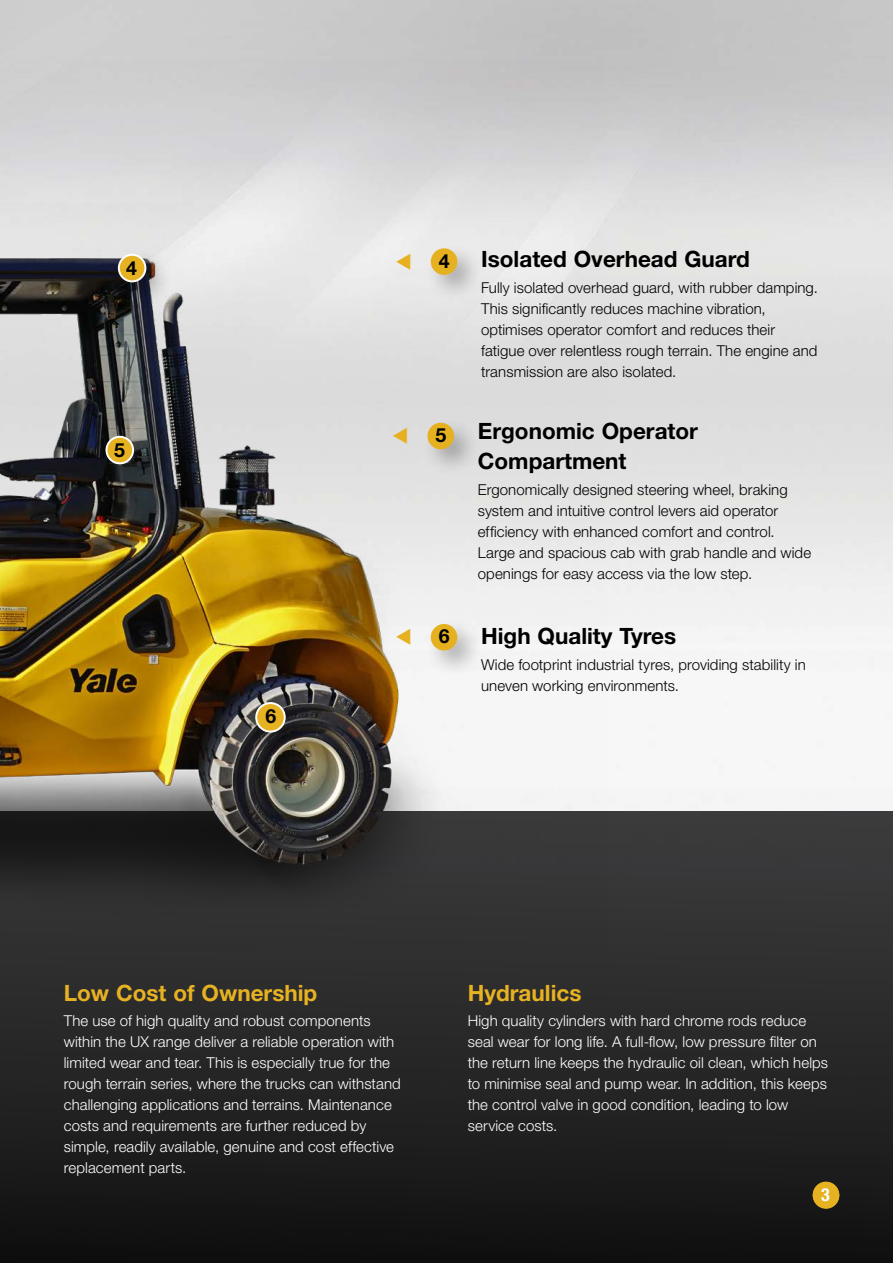
<style>
.page{position:relative;width:893px;height:1263px;background:#fff}
.page>*{position:absolute;margin:0;border:0;box-sizing:border-box;transform-origin:0 0}
.t1{font:700 22.5px/30px "Helvetica Neue LT Std";color:#000}
.t2{font:700 22.5px "Helvetica Neue LT Std";color:#e7b222}
.t3{font:700 19.5px "Helvetica Neue LT Std";color:#000}
.t4{font:700 condensed 18px "Helvetica Neue LT Std";color:#fff}
.t5{font:300 15px/21px "Helvetica Neue LT Std";letter-spacing:.005em;color:#fff}
.t6{font:300 15px/21px "Helvetica Neue LT Std";letter-spacing:.005em;color:#000}
</style>
<div class="page">
<div style="left:0;top:811px;width:893px;height:452px;background:linear-gradient(to bottom,#3f3e3f,#121112)"></div>
<svg style="left:813px;top:1182px;width:26px;height:27px"></svg>
<div style="left:813px;top:1181px;width:26px;height:27px;background:#e7b222;border-radius:50%"></div>
<img style="left:0;top:60px;width:606px;height:890px">
<div style="left:112px;top:248px;width:62px;height:62px;background:#000;opacity:.28"></div>
<div style="left:119px;top:255px;width:26px;height:26px;background:#e7b222;border-radius:50%"></div>
<div style="left:118px;top:254px;width:28px;height:28px;border:2px solid #fff;border-radius:50%"></div>
<div style="left:250px;top:696px;width:63px;height:64px;background:#000;opacity:.28"></div>
<div style="left:256px;top:703px;width:29px;height:29px;background:#e7b222;border-radius:50%"></div>
<div style="left:255px;top:702px;width:31px;height:31px;border:2px solid #fff;border-radius:50%"></div>
<div style="left:100px;top:430px;width:61px;height:62px;background:#000;opacity:.28"></div>
<div style="left:107px;top:437px;width:26px;height:26px;background:#e7b222;border-radius:50%"></div>
<div style="left:106px;top:436px;width:28px;height:28px;border:2px solid #fff;border-radius:50%"></div>
<svg style="left:397px;top:253px;width:14px;height:17px"></svg>
<svg style="left:393px;top:428px;width:14px;height:16px"></svg>
<svg style="left:397px;top:629px;width:14px;height:16px"></svg>
<h2 class="t3" style="left:126px;top:256px;width:12px">4</h2>
<h2 class="t3" style="left:114px;top:438px;width:12px">5</h2>
<h2 class="t3" style="left:265px;top:704px;width:12px">6</h2>
<h2 class="t3" style="left:439px;top:248px;width:12px">4</h2>
<h1 class="t1" style="left:481px;top:243px;width:270px">Isolated Overhead Guard</h1>
<h2 class="t3" style="left:436px;top:423px;width:12px">5</h2>
<h2 class="t3" style="left:439px;top:624px;width:12px">6</h2>
<p class="t6" style="left:481px;top:277px;width:338px">Fully isolated overhead guard, with rubber damping.<br>This significantly reduces machine vibration, optimises operator comfort and reduces their fatigue over relentless rough terrain. The engine and transmission are also isolated.</p>
<h1 class="t1" style="left:478px;top:415px;width:222px">Ergonomic Operator<br>Compartment</h1>
<p class="t6" style="left:478px;top:478px;width:335px">Ergonomically designed steering wheel, braking system and intuitive control levers aid operator efficiency with enhanced comfort and control.<br>Large and spacious cab with grab handle and wide openings for easy access via the low step.</p>
<h1 class="t1" style="left:481px;top:620px;width:197px">High Quality Tyres</h1>
<p class="t6" style="left:481px;top:654px;width:326px">Wide footprint industrial tyres, providing stability in uneven working environments.</p>
<h1 class="t2" style="left:64px;top:979px;width:255px">Low Cost of Ownership</h1>
<p class="t5" style="left:64px;top:1010px;width:338px">The use of high quality and robust components within the UX range deliver a reliable operation with limited wear and tear. This is especially true for the rough terrain series, where the trucks can withstand challenging applications and terrains. Maintenance costs and requirements are further reduced by simple, readily available, genuine and cost effective replacement parts.</p>
<h1 class="t2" style="left:468px;top:979px;width:115px">Hydraulics</h1>
<p class="t5" style="left:468px;top:1010px;width:362px">High quality cylinders with hard chrome rods reduce seal wear for long life. A full-flow, low pressure filter on the return line keeps the hydraulic oil clean, which helps to minimise seal and pump wear. In addition, this keeps the control valve in good condition, leading to low service costs.</p>
<p class="t4" style="left:821px;top:1184px;width:10px">3</p>
</div>
